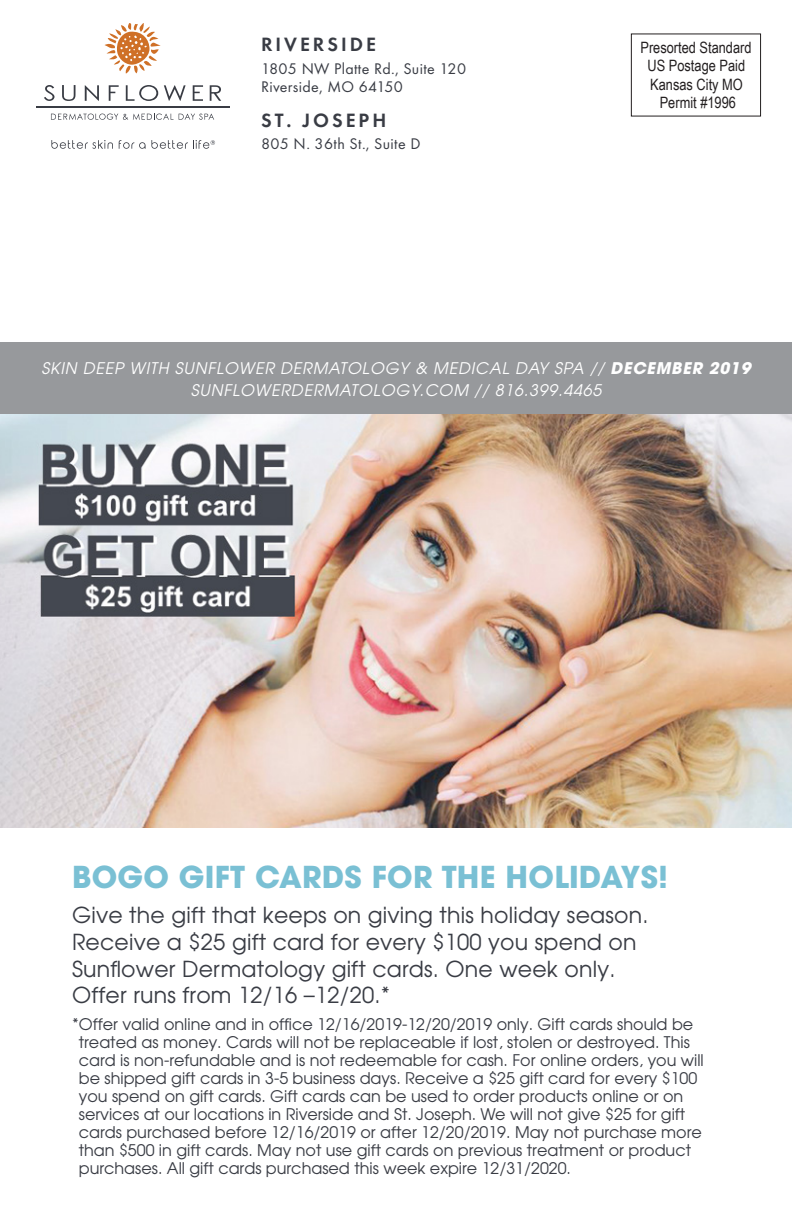
<style>
.page{position:relative;width:792px;height:1224px;background:#fff}
.page>*{position:absolute;margin:0;border:0;box-sizing:border-box;transform-origin:0 0}
.t1{font:700 30px "Avant Garde";letter-spacing:.01em;color:#7ac0d4}
.t2{font:22px/26.6px "Avant Garde";letter-spacing:.01em;color:#393c44}
.t3{font:600 20px "Futura T";letter-spacing:.15em;color:#393c44}
.t4{font:16px/18px "Avant Garde";color:#393c44}
.t5{font:italic 16px "Avant Garde";letter-spacing:.05em;color:#fff}
.t6{font:16px "Futura T";letter-spacing:.02em;color:#393c44}
.t7{font:15.6px/18px "Arial Narrow";color:#231f20;text-align:center}
.s1{font-weight:700}
</style>
<div class="page">
<img style="left:0;top:414px;width:792px;height:414px">
<div style="left:631px;top:34px;width:130px;height:82px;border:1px solid #231f20"></div>
<div style="left:0;top:342px;width:792px;height:72px;background:#97999c"></div>
<svg style="left:51px;top:140px;width:62px;height:9px"></svg>
<svg style="left:119px;top:140px;width:96px;height:9px"></svg>
<svg style="left:44px;top:85px;width:10px;height:16px"></svg>
<svg style="left:62px;top:85px;width:14px;height:16px"></svg>
<svg style="left:85px;top:85px;width:14px;height:16px"></svg>
<svg style="left:109px;top:85px;width:10px;height:16px"></svg>
<svg style="left:126px;top:85px;width:32px;height:16px"></svg>
<svg style="left:164px;top:85px;width:22px;height:16px"></svg>
<svg style="left:193px;top:85px;width:10px;height:16px"></svg>
<svg style="left:210px;top:85px;width:11px;height:16px"></svg>
<hr style="left:36px;top:107px;width:193px;height:1px;background:#393c44">
<svg style="left:51px;top:114px;width:163px;height:6px"></svg>
<svg style="left:105px;top:23px;width:56px;height:51px"></svg>
<p class="t3" style="left:261px;top:33px;width:117px">RIVERSIDE</p>
<p class="t7" style="left:640px;top:38px;width:113px">Presorted Standard</p>
<p class="t6" style="left:261px;top:59px;width:207px">1805 NW Platte Rd., Suite 120</p>
<p class="t6" style="left:261px;top:77px;width:143px">Riverside, MO 64150</p>
<p class="t3" style="left:261px;top:108px;width:127px">ST. JOSEPH</p>
<p class="t6" style="left:261px;top:134px;width:161px">805 N. 36th St., Suite D</p>
<p class="t7" style="left:648px;top:55px;width:99px">US Postage Paid</p>
<p class="t7" style="left:650px;top:75px;width:94px">Kansas City MO<br>Permit #1996</p>
<p class="t5" style="left:41px;top:358px;width:711px">SKIN DEEP WITH SUNFLOWER DERMATOLOGY &amp; MEDICAL DAY SPA // <span class="s1">DECEMBER 2019</span></p>
<p class="t5" style="left:191px;top:380px;width:412px">SUNFLOWERDERMATOLOGY.COM // 816.399.4465</p>
<p class="t1" style="left:72px;top:857px;width:598px">BOGO GIFT CARDS FOR THE HOLIDAYS!</p>
<p class="t2" style="left:72px;top:902px;width:578px">Give the gift that keeps on giving this holiday season.<br>Receive a $25 gift card for every $100 you spend on Sunflower Dermatology gift cards. One week only.<br>Offer runs from 12/16 –12/20.*</p>
<p class="t4" style="left:79px;top:1015px;width:626px;text-indent:-7px">*Offer valid online and in office 12/16/2019-12/20/2019 only. Gift cards should be treated as money. Cards will not be replaceable if lost, stolen or destroyed. This card is non-refundable and is not redeemable for cash. For online orders, you will be shipped gift cards in 3-5 business days. Receive a $25 gift card for every $100 you spend on gift cards. Gift cards can be used to order products online or on services at our locations in Riverside and St. Joseph. We will not give $25 for gift cards purchased before 12/16/2019 or after 12/20/2019. May not purchase more than $500 in gift cards. May not use gift cards on previous treatment or product purchases. All gift cards purchased this week expire 12/31/2020.</p>
</div>
